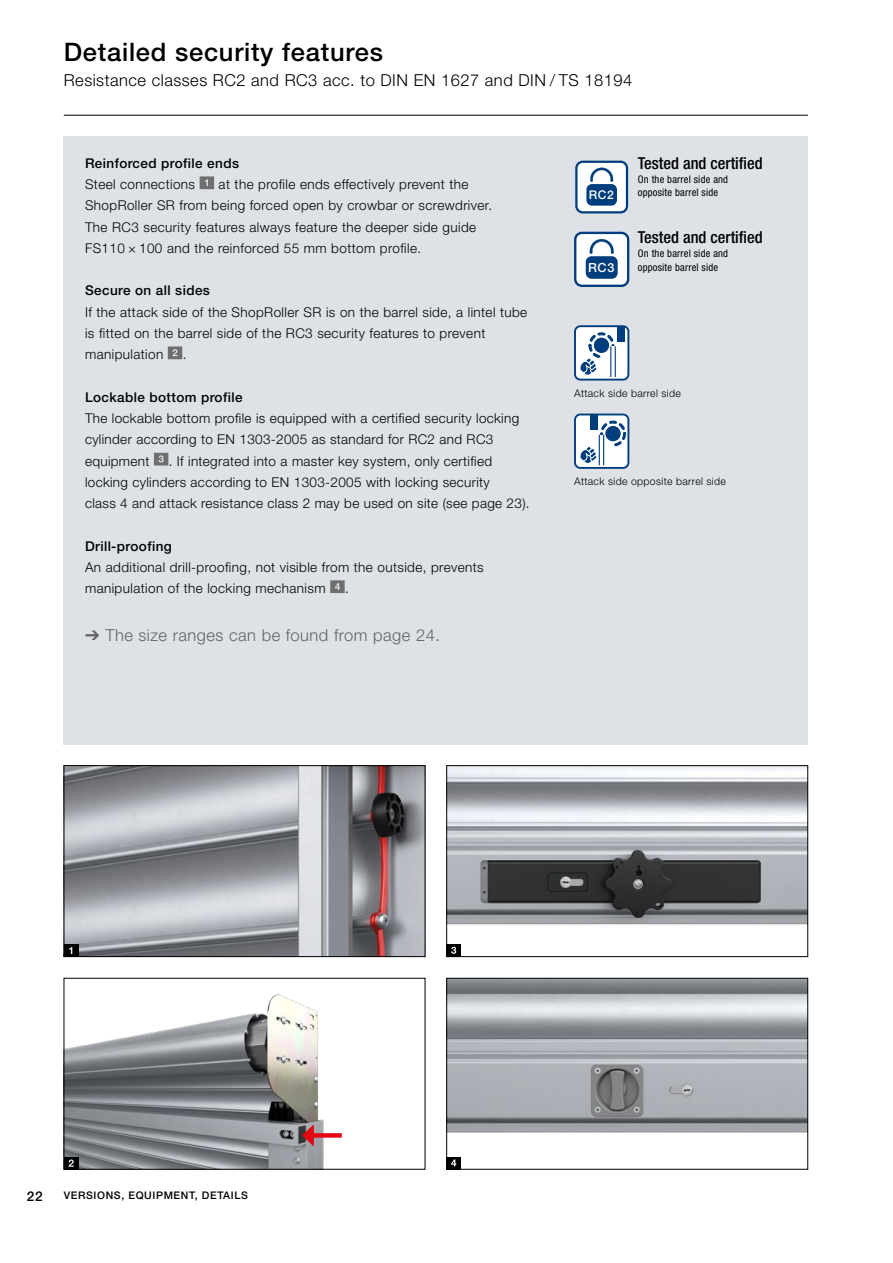
<style>
.page{position:relative;width:893px;height:1263px;background:#fff}
.page>*{position:absolute;margin:0;border:0;box-sizing:border-box;transform-origin:0 0}
.t1{font:500 25.5px "Hoermann Helvetica Neue";letter-spacing:.03em;color:#000}
.t2{font:300 16.5px "Hoermann Helvetica Neue";letter-spacing:.03em;color:#000}
.t3{font:500 condensed 16.5px "Hoermann Helvetica Neue";color:#000}
.t4{font:300 16.5px "Hoermann Helvetica Neue";letter-spacing:.03em;color:#646363}
.t5{font:300 13.5px/21.3px "Hoermann Helvetica Neue";letter-spacing:.03em;color:#000}
.t6{font:500 13.5px "Hoermann Helvetica Neue";letter-spacing:.03em;color:#000}
.t7{font:500 12.6px "Hoermann Helvetica Neue";color:#fff}
.t8{font:500 12px "Hoermann Helvetica Neue";color:#fff}
.t9{font:condensed 10.5px/13.5px "Hoermann Helvetica Neue";letter-spacing:.02em;color:#000}
.t10{font:300 10.5px "Hoermann Helvetica Neue";letter-spacing:.03em;color:#000}
.t11{font:500 10.5px "Hoermann Helvetica Neue";letter-spacing:.06em;color:#000}
</style>
<div class="page">
<div style="left:64px;top:136px;width:744px;height:608px;background:#dee2e6"></div>
<hr style="left:64px;top:115px;width:744px;height:1px;background:#000">
<img style="left:448px;top:767px;width:358px;height:158px">
<div style="left:446px;top:765px;width:362px;height:192px;border:1px solid #000"></div>
<img style="left:66px;top:994px;width:258px;height:173px">
<div style="left:64px;top:978px;width:361px;height:191px;border:1px solid #000"></div>
<img style="left:66px;top:767px;width:357px;height:188px">
<div style="left:64px;top:765px;width:361px;height:192px;border:1px solid #000"></div>
<img style="left:448px;top:980px;width:358px;height:153px">
<div style="left:446px;top:978px;width:362px;height:191px;border:1px solid #000"></div>
<div style="left:310px;top:1133px;width:32px;height:5px;background:#e30613"></div>
<svg style="left:302px;top:1124px;width:12px;height:22px"></svg>
<svg style="left:200px;top:176px;width:14px;height:13px"></svg>
<svg style="left:168px;top:346px;width:14px;height:13px"></svg>
<svg style="left:154px;top:453px;width:14px;height:12px"></svg>
<svg style="left:330px;top:580px;width:15px;height:13px"></svg>
<div style="left:576px;top:162px;width:51px;height:50px;background:#fff;border-radius:6px"></div>
<div style="left:575px;top:161px;width:53px;height:52px;border:2px solid #003d7c;border-radius:6px"></div>
<div style="left:586px;top:184px;width:31px;height:22px;background:#003d7c;border-radius:6px"></div>
<svg style="left:590px;top:168px;width:23px;height:14px"></svg>
<div style="left:575px;top:233px;width:53px;height:53px;background:#fff;border-radius:7px"></div>
<div style="left:574px;top:232px;width:55px;height:55px;border:2px solid #003d7c;border-radius:7px"></div>
<div style="left:586px;top:256px;width:32px;height:23px;background:#003d7c;border-radius:6px"></div>
<svg style="left:590px;top:239px;width:24px;height:15px"></svg>
<div style="left:575px;top:326px;width:53px;height:54px;background:#fff;border-radius:5px"></div>
<div style="left:574px;top:325px;width:55px;height:56px;border:2px solid #003d7c;border-radius:5px"></div>
<div style="left:588px;top:332px;width:26px;height:26px;border:3px dashed #003d7c;border-radius:50%"></div>
<svg style="left:602px;top:347px;width:13px;height:15px"></svg>
<div style="left:617px;top:326px;width:8px;height:15px;background:#003d7c"></div>
<hr style="left:610px;top:347px;width:1px;height:30px;background:#003d7c">
<hr style="left:615px;top:347px;width:1px;height:30px;background:#003d7c">
<div style="left:594px;top:338px;width:15px;height:15px;background:#003d7c;border-radius:50%"></div>
<div style="left:590px;top:367px;width:7px;height:6px;background:#275a90;border-radius:2px"></div>
<div style="left:590px;top:366px;width:7px;height:7px;border:1px solid #fff;border-radius:2px"></div>
<div style="left:589px;top:363px;width:8px;height:7px;border:1px solid #fff;border-radius:2px"></div>
<div style="left:588px;top:360px;width:7px;height:6px;border:1px solid #fff;border-radius:2px"></div>
<svg style="left:580px;top:358px;width:14px;height:18px"></svg>
<div style="left:575px;top:414px;width:53px;height:54px;background:#fff;border-radius:5px"></div>
<div style="left:574px;top:414px;width:55px;height:55px;border:2px solid #003d7c;border-radius:5px"></div>
<div style="left:600px;top:421px;width:26px;height:26px;border:3px dashed #003d7c;border-radius:50%"></div>
<div style="left:599px;top:435px;width:14px;height:15px;background:#fff"></div>
<div style="left:590px;top:414px;width:8px;height:16px;background:#003d7c"></div>
<hr style="left:603px;top:435px;width:1px;height:30px;background:#003d7c">
<hr style="left:599px;top:435px;width:1px;height:30px;background:#003d7c">
<div style="left:605px;top:426px;width:16px;height:15px;background:#003d7c;border-radius:50%"></div>
<div style="left:584px;top:446px;width:7px;height:7px;border:1px solid #fff;border-radius:2px"></div>
<div style="left:590px;top:455px;width:7px;height:6px;border:1px solid #fff;border-radius:2px"></div>
<div style="left:589px;top:451px;width:8px;height:7px;border:1px solid #fff;border-radius:2px"></div>
<div style="left:588px;top:448px;width:7px;height:7px;border:1px solid #fff;border-radius:2px"></div>
<svg style="left:580px;top:449px;width:16px;height:15px"></svg>
<div style="left:446px;top:1157px;width:15px;height:12px;background:#000"></div>
<svg style="left:451px;top:1159px;width:5px;height:7px"></svg>
<div style="left:446px;top:944px;width:15px;height:13px;background:#000"></div>
<svg style="left:451px;top:947px;width:5px;height:7px"></svg>
<div style="left:64px;top:944px;width:14px;height:13px;background:#000"></div>
<svg style="left:69px;top:947px;width:3px;height:7px"></svg>
<div style="left:64px;top:1157px;width:14px;height:12px;background:#000"></div>
<svg style="left:69px;top:1159px;width:5px;height:8px"></svg>
<h1 class="t1" style="left:64px;top:34px;width:321px">Detailed security features</h1>
<p class="t2" style="left:64px;top:69px;width:570px">Resistance classes RC2 and RC3 acc. to DIN EN 1627 and DIN / TS 18194</p>
<p class="t6" style="left:85px;top:154px;width:155px">Reinforced profile ends</p>
<p class="t5" style="left:85px;top:173px;width:112px">Steel connections</p>
<p class="t5" style="left:85px;top:173px;width:409px;text-indent:134px">at the profile ends effectively prevent the ShopRoller SR from being forced open by crowbar or screwdriver.<br>The RC3 security features always feature the deeper side guide FS110 × 100 and the reinforced 55 mm bottom profile.</p>
<p class="t6" style="left:85px;top:281px;width:126px">Secure on all sides</p>
<p class="t5" style="left:85px;top:300px;width:444px">If the attack side of the ShopRoller SR is on the barrel side, a lintel tube is fitted on the barrel side of the RC3 security features to prevent manipulation</p>
<p class="t5" style="left:183px;top:343px;width:5px">.</p>
<p class="t6" style="left:85px;top:387px;width:159px">Lockable bottom profile</p>
<p class="t5" style="left:85px;top:407px;width:436px">The lockable bottom profile is equipped with a certified security locking cylinder according to EN 1303-2005 as standard for RC2 and RC3 equipment</p>
<p class="t5" style="left:85px;top:449px;width:446px;text-indent:84px">. If integrated into a master key system, only certified locking cylinders according to EN 1303-2005 with locking security<br>class 4 and attack resistance class 2 may be used on site (see page 23).</p>
<p class="t6" style="left:85px;top:536px;width:88px">Drill-proofing</p>
<p class="t5" style="left:85px;top:555px;width:400px">An additional drill-proofing, not visible from the outside, prevents manipulation of the locking mechanism</p>
<p class="t5" style="left:345px;top:577px;width:5px">.</p>
<p class="t4" style="left:85px;top:624px;width:356px">➔ The size ranges can be found from page 24.</p>
<p class="t8" style="left:589px;top:187px;width:27px">RC2</p>
<p class="t7" style="left:588px;top:259px;width:28px">RC3</p>
<p class="t3" style="left:638px;top:152px;width:126px">Tested and certified</p>
<p class="t9" style="left:638px;top:172px;width:92px">On the barrel side and opposite barrel side</p>
<p class="t3" style="left:638px;top:226px;width:126px">Tested and certified</p>
<p class="t9" style="left:638px;top:246px;width:92px">On the barrel side and opposite barrel side</p>
<p class="t10" style="left:574px;top:385px;width:108px">Attack side barrel side</p>
<p class="t10" style="left:574px;top:474px;width:153px">Attack side opposite barrel side</p>
<p class="t6" style="left:27px;top:1187px;width:17px">22</p>
<p class="t11" style="left:64px;top:1188px;width:186px">VERSIONS, EQUIPMENT, DETAILS</p>
</div>
